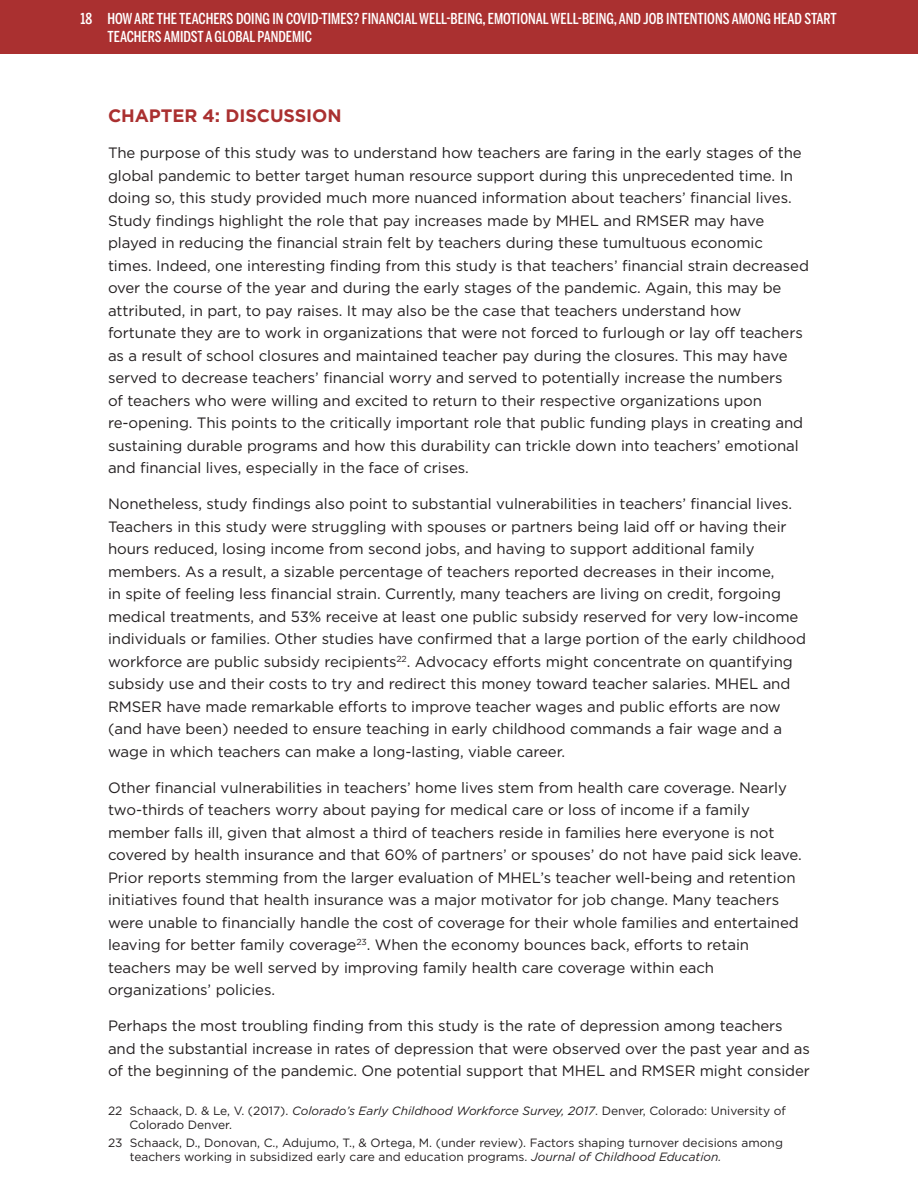
<style>
.page{position:relative;width:918px;height:1188px;background:#fff}
.page>*{position:absolute;margin:0;border:0;box-sizing:border-box;transform-origin:0 0}
.Normal__Web{font:700 18px "Gotham";letter-spacing:-.005em;color:#aa3030}
.Normal__Web-2{font:15px/22.5px "Gotham";letter-spacing:-.005em;color:#231f20}
.t1{font:500 15px/18px "Benton Sans Compressed";color:#fff}
.t2{font:12px/14.4px "Gotham";color:#231f20}
.s1{font-style:italic}
</style>
<div class="page">
<div style="left:0;top:0;width:918px;height:54px;background:#aa3030"></div>
<p class="t1" style="left:107px;top:9px;width:731px;text-indent:-27px">18 HOW ARE THE TEACHERS DOING IN COVID-TIMES? FINANCIAL WELL-BEING, EMOTIONAL WELL-BEING, AND JOB INTENTIONS AMONG HEAD START<br>TEACHERS AMIDST A GLOBAL PANDEMIC</p>
<p class="Normal__Web" style="left:108px;top:104px;width:235px">CHAPTER 4: DISCUSSION</p>
<p class="Normal__Web-2" style="left:108px;top:142px;width:703px">The purpose of this study was to understand how teachers are faring in the early stages of the global pandemic to better target human resource support during this unprecedented time. In doing so, this study provided much more nuanced information about teachers’ financial lives.<br>Study findings highlight the role that pay increases made by MHEL and RMSER may have played in reducing the financial strain felt by teachers during these tumultuous economic times. Indeed, one interesting finding from this study is that teachers’ financial strain decreased over the course of the year and during the early stages of the pandemic. Again, this may be attributed, in part, to pay raises. It may also be the case that teachers understand how fortunate they are to work in organizations that were not forced to furlough or lay off teachers as a result of school closures and maintained teacher pay during the closures. This may have served to decrease teachers’ financial worry and served to potentially increase the numbers<br>of teachers who were willing and excited to return to their respective organizations upon re-opening. This points to the critically important role that public funding plays in creating and sustaining durable programs and how this durability can trickle down into teachers’ emotional and financial lives, especially in the face of crises.</p>
<p class="Normal__Web-2" style="left:108px;top:493px;width:700px">Nonetheless, study findings also point to substantial vulnerabilities in teachers’ financial lives.<br>Teachers in this study were struggling with spouses or partners being laid off or having their hours reduced, losing income from second jobs, and having to support additional family members. As a result, a sizable percentage of teachers reported decreases in their income,<br>in spite of feeling less financial strain. Currently, many teachers are living on credit, forgoing medical treatments, and 53% receive at least one public subsidy reserved for very low-income individuals or families. Other studies have confirmed that a large portion of the early childhood workforce are public subsidy recipients<sup>22</sup>. Advocacy efforts might concentrate on quantifying subsidy use and their costs to try and redirect this money toward teacher salaries. MHEL and RMSER have made remarkable efforts to improve teacher wages and public efforts are now (and have been) needed to ensure teaching in early childhood commands a fair wage and a wage in which teachers can make a long-lasting, viable career.</p>
<p class="Normal__Web-2" style="left:108px;top:776px;width:695px">Other financial vulnerabilities in teachers’ home lives stem from health care coverage. Nearly two-thirds of teachers worry about paying for medical care or loss of income if a family member falls ill, given that almost a third of teachers reside in families here everyone is not covered by health insurance and that 60% of partners’ or spouses’ do not have paid sick leave.<br>Prior reports stemming from the larger evaluation of MHEL’s teacher well-being and retention initiatives found that health insurance was a major motivator for job change. Many teachers were unable to financially handle the cost of coverage for their whole families and entertained leaving for better family coverage<sup>23</sup>. When the economy bounces back, efforts to retain teachers may be well served by improving family health care coverage within each organizations’ policies.</p>
<p class="Normal__Web-2" style="left:108px;top:1015px;width:703px">Perhaps the most troubling finding from this study is the rate of depression among teachers and the substantial increase in rates of depression that were observed over the past year and as of the beginning of the pandemic. One potential support that MHEL and RMSER might consider</p>
<p class="t2" style="left:130px;top:1103px;width:658px;text-indent:-22px">22 Schaack, D. &amp; Le, V. (2017). <span class="s1">Colorado’s Early Childhood Workforce Survey, 2017</span>. Denver, Colorado: University of<br>Colorado Denver.</p>
<p class="t2" style="left:130px;top:1135px;width:655px;text-indent:-22px">23 Schaack, D., Donovan, C., Adujumo, T., &amp; Ortega, M. (under review). Factors shaping turnover decisions among teachers working in subsidized early care and education programs. <span class="s1">Journal of Childhood Education.</span></p>
</div>
